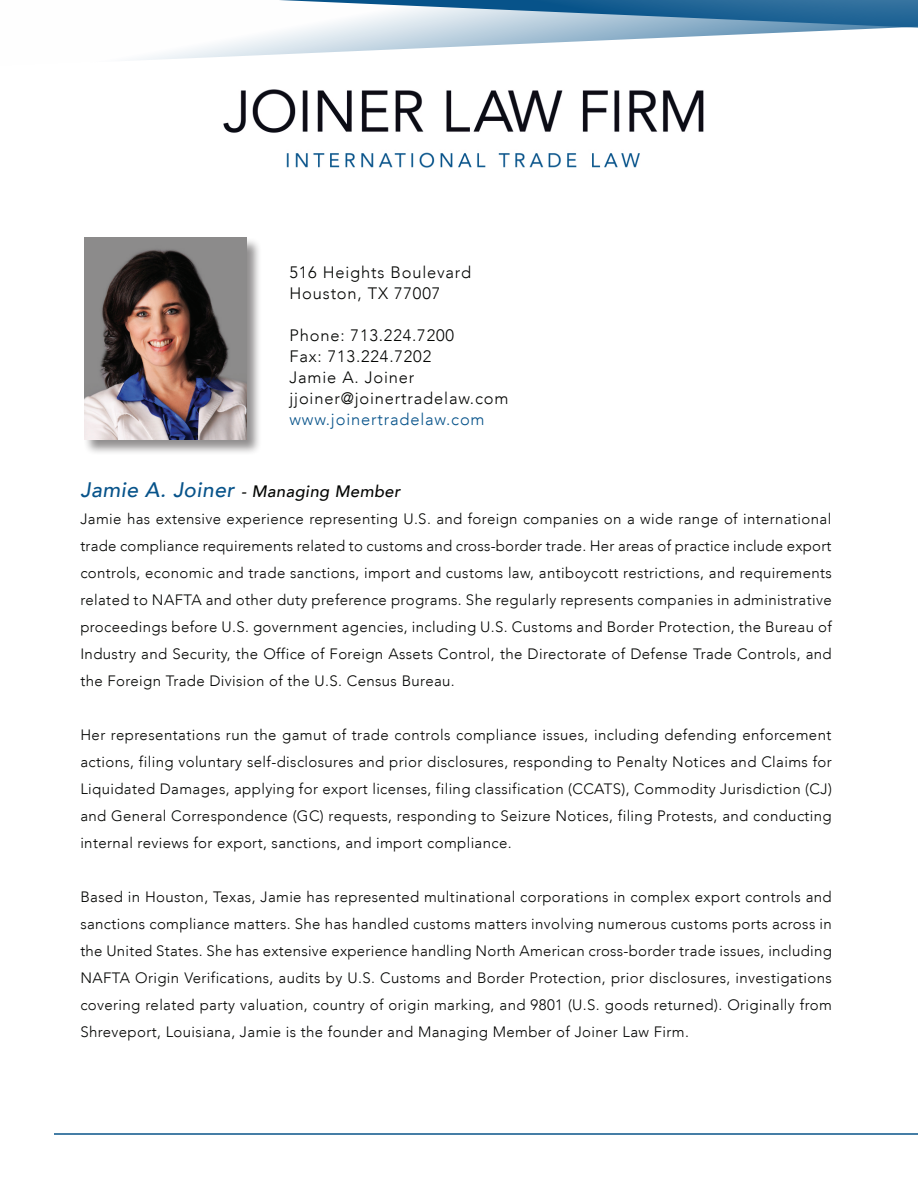
<style>
.page{position:relative;width:918px;height:1188px;background:#fff}
.page>*{position:absolute;margin:0;border:0;box-sizing:border-box;transform-origin:0 0}
.t1{font:300 16.5px/21px "Avenir LT";letter-spacing:.05em;color:#040503}
.t2{font:italic 500 16.5px "Avenir LT";letter-spacing:.025em;color:#040503}
.t3{font:300 16.5px "Avenir LT";letter-spacing:.05em;color:#07538a}
.t4{font:300 15px/27px "Avenir LT";letter-spacing:.025em;color:#040503;text-align:justify}
.s1{font-size:21px;color:#07538a}
</style>
<div class="page">
<div style="left:84px;top:237px;width:178px;height:218px;background:#231f20;opacity:.5"></div>
<img style="left:85px;top:238px;width:162px;height:201px">
<img style="left:223px;top:89px;width:481px;height:79px">
<svg style="left:137px;top:0;width:781px;height:60px"></svg>
<hr style="left:54px;top:1133px;width:864px;height:2px;background:#09548a">
<p class="t1" style="left:289px;top:262px;width:183px">516 Heights Boulevard<br>Houston, TX 77007</p>
<p class="t1" style="left:289px;top:325px;width:221px">Phone: 713.224.7200<br>Fax: 713.224.7202<br>Jamie A. Joiner jjoiner@joinertradelaw.com</p>
<p class="t3" style="left:289px;top:410px;width:197px">www.joinertradelaw.com</p>
<p class="t2" style="left:80px;top:482px;width:321px"><span class="s1">Jamie A. Joiner</span> - Managing Member</p>
<p class="t4" style="left:80px;top:506px;width:753px">Jamie has extensive experience representing U.S. and foreign companies on a wide range of international trade compliance requirements related to customs and cross-border trade. Her areas of practice include export controls, economic and trade sanctions, import and customs law, antiboycott restrictions, and requirements related to NAFTA and other duty preference programs. She regularly represents companies in administrative proceedings before U.S. government agencies, including U.S. Customs and Border Protection, the Bureau of Industry and Security, the Office of Foreign Assets Control, the Directorate of Defense Trade Controls, and the Foreign Trade Division of the U.S. Census Bureau.</p>
<p class="t4" style="left:80px;top:722px;width:753px">Her representations run the gamut of trade controls compliance issues, including defending enforcement actions, filing voluntary self-disclosures and prior disclosures, responding to Penalty Notices and Claims for Liquidated Damages, applying for export licenses, filing classification (CCATS), Commodity Jurisdiction (CJ) and General Correspondence (GC) requests, responding to Seizure Notices, filing Protests, and conducting internal reviews for export, sanctions, and import compliance.</p>
<p class="t4" style="left:80px;top:884px;width:753px">Based in Houston, Texas, Jamie has represented multinational corporations in complex export controls and sanctions compliance matters. She has handled customs matters involving numerous customs ports across in the United States. She has extensive experience handling North American cross-border trade issues, including NAFTA Origin Verifications, audits by U.S. Customs and Border Protection, prior disclosures, investigations covering related party valuation, country of origin marking, and 9801 (U.S. goods returned). Originally from Shreveport, Louisiana, Jamie is the founder and Managing Member of Joiner Law Firm.</p>
</div>
